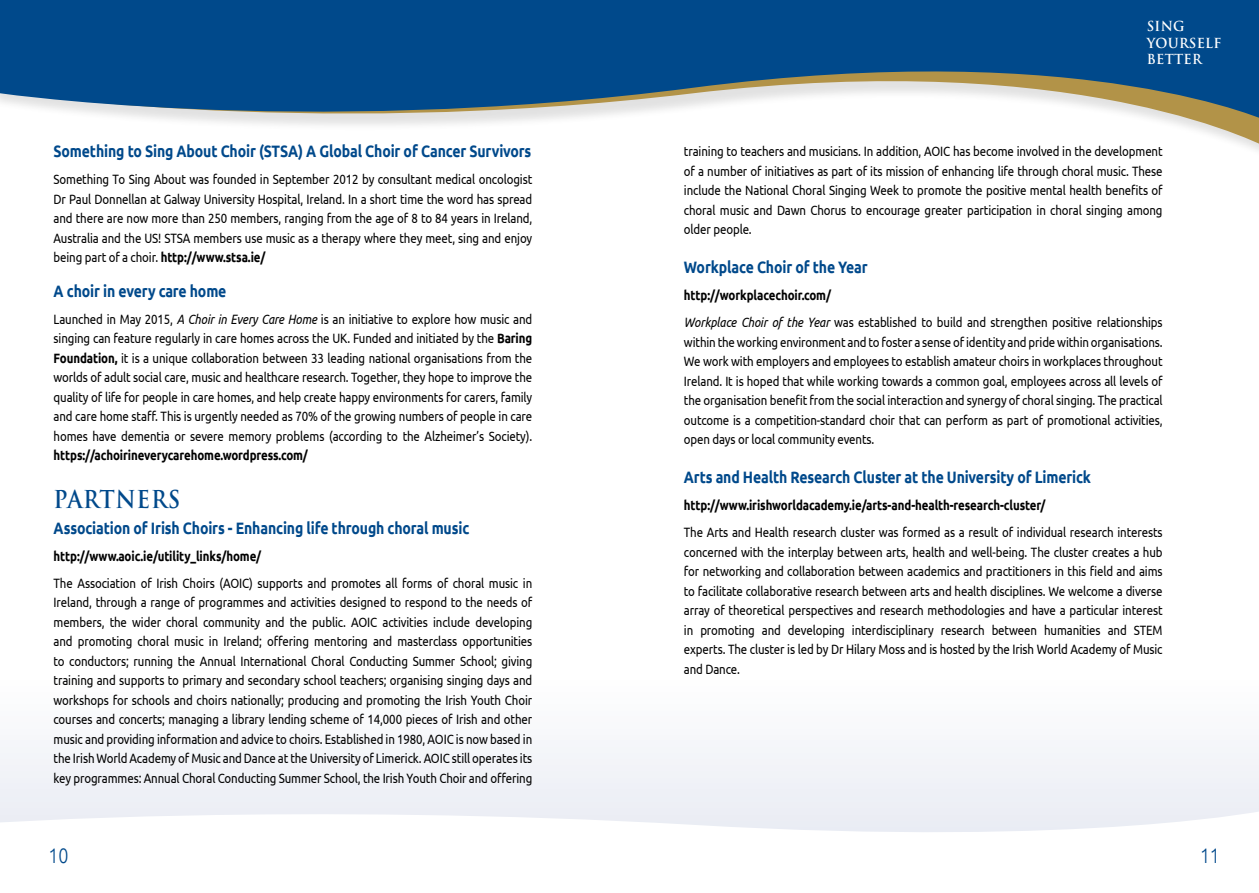
<style>
.page{position:relative;width:1259px;height:893px;background:#fff}
.page>*{position:absolute;margin:0;border:0;box-sizing:border-box;transform-origin:0 0}
.t1{font:700 24px "Trajan";letter-spacing:.035em;color:#00498b;scale:.9 1}
.t2{font:300 21px "Ubuntu";color:#00498b;scale:.85 1}
.t3{font:700 16.5px "Ubuntu";letter-spacing:-.01em;color:#00498b;scale:.85 1}
.t4{font:13.5px/19.5px "Ubuntu";letter-spacing:-.01em;color:#000;text-align:justify;scale:.85 1}
.t5{font:700 13.5px "Ubuntu";letter-spacing:-.01em;color:#000;scale:.85 1}
.t6{font:700 13.5px/16.5px "Trajan";letter-spacing:.02em;color:#fff;scale:.96 1}
.s1{font-weight:700}
.s2{font-style:italic}
</style>
<div class="page">
<div style="left:0;top:675px;width:1259px;height:218px;background:#f9fafc"></div>
<svg style="left:0;top:0;width:1259px;height:139px;fill:#00498b"></svg>
<svg style="left:0;top:815px;width:1229px;height:17px"></svg>
<p class="t3" style="left:54px;top:141px;width:563px">Something to Sing About Choir (STSA) A Global Choir of Cancer Survivors</p>
<p class="t4" style="left:54px;top:169px;width:565px">Something To Sing About was founded in September 2012 by consultant medical oncologist Dr Paul Donnellan at Galway University Hospital, Ireland. In a short time the word has spread and there are now more than 250 members, ranging from the age of 8 to 84 years in Ireland, Australia and the US! STSA members use music as a therapy where they meet, sing and enjoy being part of a choir. <span class="s1">http://www.stsa.ie/</span></p>
<p class="t3" style="left:54px;top:281px;width:205px">A choir in every care home</p>
<p class="t4" style="left:54px;top:309px;width:565px">Launched in May 2015, <span class="s2">A Choir in Every Care Home</span> is an initiative to explore how music and singing can feature regularly in care homes across the UK. Funded and initiated by the <span class="s1">Baring Foundation,</span> it is a unique collaboration between 33 leading national organisations from the worlds of adult social care, music and healthcare research. Together, they hope to improve the quality of life for people in care homes, and help create happy environments for carers, family and care home staff. This is urgently needed as 70% of the growing numbers of people in care homes have dementia or severe memory problems (according to the Alzheimer’s Society).</p>
<p class="t5" style="left:54px;top:447px;width:301px">https://achoirineverycarehome.wordpress.com/</p>
<h1 class="t1" style="left:54px;top:485px;width:142px">PARTNERS</h1>
<p class="t3" style="left:54px;top:518px;width:490px">Association of Irish Choirs - Enhancing life through choral music</p>
<p class="t5" style="left:54px;top:548px;width:246px">http://www.aoic.ie/utility_links/home/</p>
<p class="t4" style="left:54px;top:573px;width:565px">The Association of Irish Choirs (AOIC) supports and promotes all forms of choral music in Ireland, through a range of programmes and activities designed to respond to the needs of members, the wider choral community and the public. AOIC activities include developing and promoting choral music in Ireland; offering mentoring and masterclass opportunities to conductors; running the Annual International Choral Conducting Summer School; giving training and supports to primary and secondary school teachers; organising singing days and workshops for schools and choirs nationally; producing and promoting the Irish Youth Choir courses and concerts; managing a library lending scheme of 14,000 pieces of Irish and other music and providing information and advice to choirs. Established in 1980, AOIC is now based in the Irish World Academy of Music and Dance at the University of Limerick. AOIC still operates its key programmes: Annual Choral Conducting Summer School, the Irish Youth Choir and offering</p>
<h2 class="t2" style="left:48px;top:842px;width:25px">10</h2>
<p class="t6" style="left:1146px;top:18px;width:79px">SING<br>YOURSELF<br>BETTER</p>
<p class="t4" style="left:684px;top:141px;width:565px">training to teachers and musicians. In addition, AOIC has become involved in the development of a number of initiatives as part of its mission of enhancing life through choral music. These include the National Choral Singing Week to promote the positive mental health benefits of choral music and Dawn Chorus to encourage greater participation in choral singing among older people.</p>
<p class="t3" style="left:684px;top:257px;width:218px">Workplace Choir of the Year</p>
<p class="t4" style="left:684px;top:281px;width:565px;line-height:27px"><span class="s1">http://workplacechoir.com/<br></span><span class="s2">Workplace Choir of the Year</span> was established to build and strengthen positive relationships</p>
<p class="t4" style="left:684px;top:332px;width:565px">within the working environment and to foster a sense of identity and pride within organisations.<br>We work with employers and employees to establish amateur choirs in workplaces throughout Ireland. It is hoped that while working towards a common goal, employees across all levels of the organisation benefit from the social interaction and synergy of choral singing. The practical outcome is a competition-standard choir that can perform as part of promotional activities, open days or local community events.</p>
<p class="t3" style="left:684px;top:467px;width:480px">Arts and Health Research Cluster at the University of Limerick</p>
<p class="t5" style="left:684px;top:497px;width:427px">http://www.irishworldacademy.ie/arts-and-health-research-cluster/</p>
<p class="t4" style="left:684px;top:522px;width:565px">The Arts and Health research cluster was formed as a result of individual research interests concerned with the interplay between arts, health and well-being. The cluster creates a hub for networking and collaboration between academics and practitioners in this field and aims to facilitate collaborative research between arts and health disciplines. We welcome a diverse array of theoretical perspectives and research methodologies and have a particular interest in promoting and developing interdisciplinary research between humanities and STEM experts. The cluster is led by Dr Hilary Moss and is hosted by the Irish World Academy of Music and Dance.</p>
<h2 class="t2" style="left:1200px;top:842px;width:25px">11</h2>
</div>
